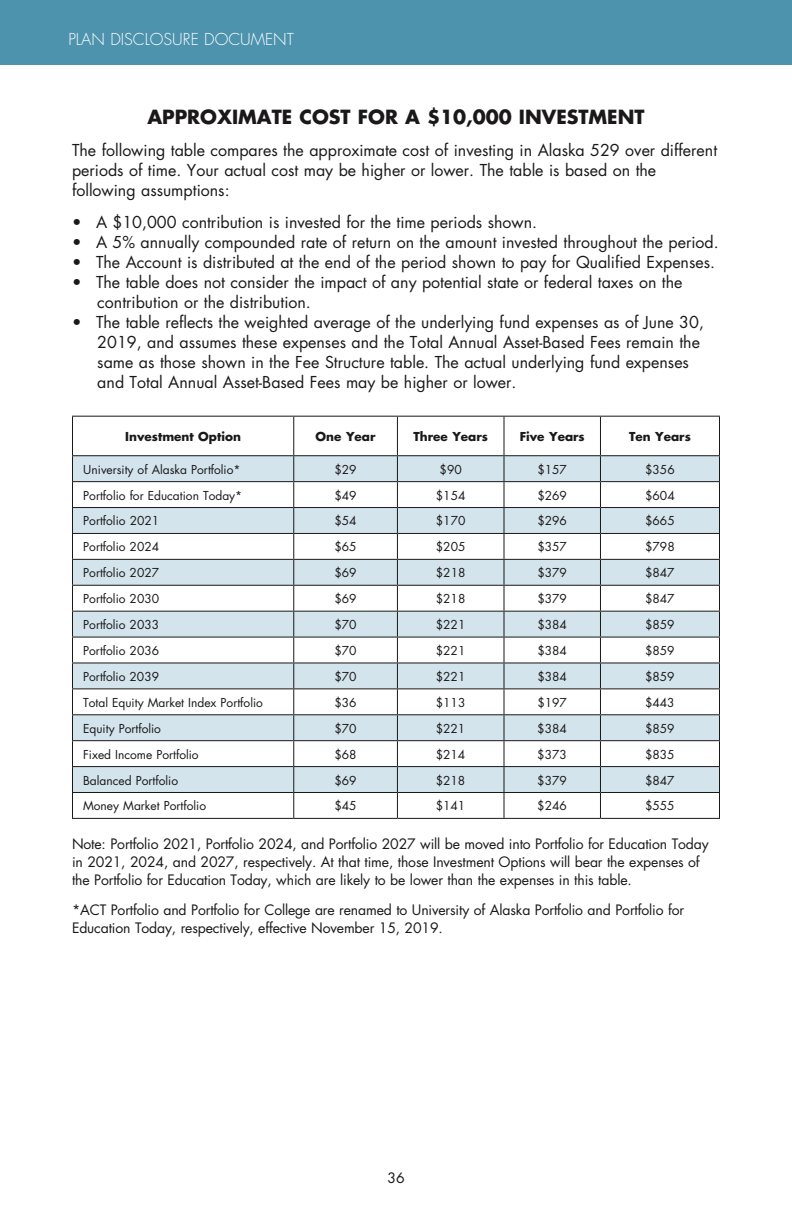
<style>
.page{position:relative;width:792px;height:1224px;background:#fff}
.page>*{position:absolute;margin:0;border:0;box-sizing:border-box;transform-origin:0 0}
.t1{font:700 19px "Futura Std";color:#1a1818}
.t2{font:16px/20px "Futura Std";color:#1a1818}
.t3{font:300 16px "Futura Std";color:#fff}
.t4{font:14px/18px "Futura Std";letter-spacing:-.01em;color:#1a1818}
.t5{font:12px "Futura Std";color:#1a1818}
.t6{font:700 12px "Futura Std";color:#1a1818}
</style>
<div class="page">
<div style="left:0;top:0;width:792px;height:64px;background:#4d93ae"></div>
<svg style="left:72px;top:416px;width:648px;height:402px"></svg>
<hr style="left:72px;top:818px;width:222px;height:1px;background:#1a1818">
<hr style="left:294px;top:818px;width:103px;height:1px;background:#1a1818">
<hr style="left:397px;top:818px;width:107px;height:1px;background:#1a1818">
<hr style="left:504px;top:818px;width:96px;height:1px;background:#1a1818">
<hr style="left:600px;top:818px;width:120px;height:1px;background:#1a1818">
<hr style="left:72px;top:455px;width:222px;height:1px;background:#1a1818">
<hr style="left:294px;top:455px;width:103px;height:1px;background:#1a1818">
<hr style="left:397px;top:455px;width:107px;height:1px;background:#1a1818">
<hr style="left:504px;top:455px;width:96px;height:1px;background:#1a1818">
<hr style="left:600px;top:455px;width:120px;height:1px;background:#1a1818">
<hr style="left:72px;top:533px;width:222px;height:1px;background:#1a1818">
<hr style="left:294px;top:533px;width:103px;height:1px;background:#1a1818">
<hr style="left:397px;top:533px;width:107px;height:1px;background:#1a1818">
<hr style="left:504px;top:533px;width:96px;height:1px;background:#1a1818">
<hr style="left:600px;top:533px;width:120px;height:1px;background:#1a1818">
<hr style="left:72px;top:585px;width:222px;height:1px;background:#1a1818">
<hr style="left:294px;top:585px;width:103px;height:1px;background:#1a1818">
<hr style="left:397px;top:585px;width:107px;height:1px;background:#1a1818">
<hr style="left:504px;top:585px;width:96px;height:1px;background:#1a1818">
<hr style="left:600px;top:585px;width:120px;height:1px;background:#1a1818">
<hr style="left:72px;top:637px;width:222px;height:1px;background:#1a1818">
<hr style="left:294px;top:637px;width:103px;height:1px;background:#1a1818">
<hr style="left:397px;top:637px;width:107px;height:1px;background:#1a1818">
<hr style="left:504px;top:637px;width:96px;height:1px;background:#1a1818">
<hr style="left:600px;top:637px;width:120px;height:1px;background:#1a1818">
<hr style="left:72px;top:662px;width:222px;height:1px;background:#1a1818">
<hr style="left:294px;top:662px;width:103px;height:1px;background:#1a1818">
<hr style="left:397px;top:662px;width:107px;height:1px;background:#1a1818">
<hr style="left:504px;top:662px;width:96px;height:1px;background:#1a1818">
<hr style="left:600px;top:662px;width:120px;height:1px;background:#1a1818">
<hr style="left:72px;top:688px;width:222px;height:1px;background:#1a1818">
<hr style="left:294px;top:688px;width:103px;height:1px;background:#1a1818">
<hr style="left:397px;top:688px;width:107px;height:1px;background:#1a1818">
<hr style="left:504px;top:688px;width:96px;height:1px;background:#1a1818">
<hr style="left:600px;top:688px;width:120px;height:1px;background:#1a1818">
<hr style="left:72px;top:714px;width:222px;height:1px;background:#1a1818">
<hr style="left:294px;top:714px;width:103px;height:1px;background:#1a1818">
<hr style="left:397px;top:714px;width:107px;height:1px;background:#1a1818">
<hr style="left:504px;top:714px;width:96px;height:1px;background:#1a1818">
<hr style="left:600px;top:714px;width:120px;height:1px;background:#1a1818">
<hr style="left:72px;top:766px;width:222px;height:1px;background:#1a1818">
<hr style="left:294px;top:766px;width:103px;height:1px;background:#1a1818">
<hr style="left:397px;top:766px;width:107px;height:1px;background:#1a1818">
<hr style="left:504px;top:766px;width:96px;height:1px;background:#1a1818">
<hr style="left:600px;top:766px;width:120px;height:1px;background:#1a1818">
<p class="t3" style="left:68px;top:30px;width:227px">PLAN DISCLOSURE DOCUMENT</p>
<p class="t1" style="left:147px;top:104px;width:499px">APPROXIMATE COST FOR A $10,000 INVESTMENT</p>
<p class="t2" style="left:72px;top:140px;width:647px">The following table compares the approximate cost of investing in Alaska 529 over different periods of time. Your actual cost may be higher or lower. The table is based on the following assumptions:</p>
<p class="t2" style="left:72px;top:212px;width:467px">• A $10,000 contribution is invested for the time periods shown.</p>
<p class="t2" style="left:72px;top:232px;width:648px">• A 5% annually compounded rate of return on the amount invested throughout the period.</p>
<p class="t2" style="left:72px;top:252px;width:645px">• The Account is distributed at the end of the period shown to pay for Qualified Expenses.</p>
<p class="t2" style="left:97px;top:272px;width:587px;text-indent:-25px">• The table does not consider the impact of any potential state or federal taxes on the contribution or the distribution.</p>
<p class="t2" style="left:97px;top:312px;width:608px;text-indent:-25px">• The table reflects the weighted average of the underlying fund expenses as of June 30, 2019, and assumes these expenses and the Total Annual Asset-Based Fees remain the same as those shown in the Fee Structure table. The actual underlying fund expenses and Total Annual Asset-Based Fees may be higher or lower.</p>
<p class="t6" style="left:125px;top:428px;width:117px">Investment Option</p>
<p class="t6" style="left:316px;top:428px;width:61px">One Year</p>
<p class="t6" style="left:413px;top:428px;width:76px">Three Years</p>
<p class="t6" style="left:520px;top:428px;width:67px">Five Years</p>
<p class="t6" style="left:629px;top:428px;width:63px">Ten Years</p>
<p class="t5" style="left:83px;top:462px;width:159px">University of Alaska Portfolio*</p>
<p class="t5" style="left:335px;top:462px;width:24px">$29</p>
<p class="t5" style="left:440px;top:462px;width:24px">$90</p>
<p class="t5" style="left:537px;top:462px;width:31px">$157</p>
<p class="t5" style="left:645px;top:462px;width:31px">$356</p>
<p class="t5" style="left:83px;top:487px;width:161px">Portfolio for Education Today*</p>
<p class="t5" style="left:334px;top:487px;width:24px">$49</p>
<p class="t5" style="left:436px;top:487px;width:31px">$154</p>
<p class="t5" style="left:537px;top:487px;width:31px">$269</p>
<p class="t5" style="left:645px;top:487px;width:31px">$604</p>
<p class="t5" style="left:83px;top:513px;width:77px">Portfolio 2021</p>
<p class="t5" style="left:334px;top:513px;width:24px">$54</p>
<p class="t5" style="left:436px;top:513px;width:31px">$170</p>
<p class="t5" style="left:537px;top:513px;width:31px">$296</p>
<p class="t5" style="left:645px;top:513px;width:31px">$665</p>
<p class="t5" style="left:83px;top:539px;width:77px">Portfolio 2024</p>
<p class="t5" style="left:334px;top:539px;width:24px">$65</p>
<p class="t5" style="left:436px;top:539px;width:31px">$205</p>
<p class="t5" style="left:537px;top:539px;width:31px">$357</p>
<p class="t5" style="left:645px;top:539px;width:31px">$798</p>
<p class="t5" style="left:83px;top:565px;width:77px">Portfolio 2027</p>
<p class="t5" style="left:334px;top:565px;width:24px">$69</p>
<p class="t5" style="left:436px;top:565px;width:31px">$218</p>
<p class="t5" style="left:537px;top:565px;width:31px">$379</p>
<p class="t5" style="left:645px;top:565px;width:31px">$847</p>
<p class="t5" style="left:83px;top:591px;width:77px">Portfolio 2030</p>
<p class="t5" style="left:334px;top:591px;width:24px">$69</p>
<p class="t5" style="left:436px;top:591px;width:31px">$218</p>
<p class="t5" style="left:537px;top:591px;width:31px">$379</p>
<p class="t5" style="left:645px;top:591px;width:31px">$847</p>
<p class="t5" style="left:83px;top:617px;width:77px">Portfolio 2033</p>
<p class="t5" style="left:334px;top:617px;width:24px">$70</p>
<p class="t5" style="left:436px;top:617px;width:31px">$221</p>
<p class="t5" style="left:537px;top:617px;width:31px">$384</p>
<p class="t5" style="left:645px;top:617px;width:31px">$859</p>
<p class="t5" style="left:83px;top:643px;width:77px">Portfolio 2036</p>
<p class="t5" style="left:334px;top:643px;width:24px">$70</p>
<p class="t5" style="left:436px;top:643px;width:31px">$221</p>
<p class="t5" style="left:537px;top:643px;width:31px">$384</p>
<p class="t5" style="left:645px;top:643px;width:31px">$859</p>
<p class="t5" style="left:83px;top:669px;width:77px">Portfolio 2039</p>
<p class="t5" style="left:334px;top:669px;width:24px">$70</p>
<p class="t5" style="left:436px;top:669px;width:31px">$221</p>
<p class="t5" style="left:537px;top:669px;width:31px">$384</p>
<p class="t5" style="left:645px;top:669px;width:31px">$859</p>
<p class="t5" style="left:83px;top:695px;width:181px">Total Equity Market Index Portfolio</p>
<p class="t5" style="left:334px;top:695px;width:24px">$36</p>
<p class="t5" style="left:436px;top:695px;width:31px">$113</p>
<p class="t5" style="left:537px;top:695px;width:31px">$197</p>
<p class="t5" style="left:645px;top:695px;width:31px">$443</p>
<p class="t5" style="left:83px;top:721px;width:79px">Equity Portfolio</p>
<p class="t5" style="left:334px;top:721px;width:24px">$70</p>
<p class="t5" style="left:436px;top:721px;width:31px">$221</p>
<p class="t5" style="left:537px;top:721px;width:31px">$384</p>
<p class="t5" style="left:645px;top:721px;width:31px">$859</p>
<p class="t5" style="left:83px;top:747px;width:117px">Fixed Income Portfolio</p>
<p class="t5" style="left:334px;top:747px;width:24px">$68</p>
<p class="t5" style="left:436px;top:747px;width:31px">$214</p>
<p class="t5" style="left:537px;top:747px;width:31px">$373</p>
<p class="t5" style="left:645px;top:747px;width:31px">$835</p>
<p class="t5" style="left:83px;top:772px;width:96px">Balanced Portfolio</p>
<p class="t5" style="left:334px;top:772px;width:24px">$69</p>
<p class="t5" style="left:436px;top:772px;width:31px">$218</p>
<p class="t5" style="left:537px;top:772px;width:31px">$379</p>
<p class="t5" style="left:645px;top:772px;width:31px">$847</p>
<p class="t5" style="left:83px;top:798px;width:124px">Money Market Portfolio</p>
<p class="t5" style="left:334px;top:798px;width:24px">$45</p>
<p class="t5" style="left:436px;top:798px;width:31px">$141</p>
<p class="t5" style="left:537px;top:798px;width:31px">$246</p>
<p class="t5" style="left:645px;top:798px;width:31px">$555</p>
<p class="t4" style="left:72px;top:835px;width:638px">Note: Portfolio 2021, Portfolio 2024, and Portfolio 2027 will be moved into Portfolio for Education Today in 2021, 2024, and 2027, respectively. At that time, those Investment Options will bear the expenses of the Portfolio for Education Today, which are likely to be lower than the expenses in this table.</p>
<p class="t4" style="left:72px;top:901px;width:614px">*ACT Portfolio and Portfolio for College are renamed to University of Alaska Portfolio and Portfolio for<br>Education Today, respectively, effective November 15, 2019.</p>
<p class="t4" style="left:387px;top:1169px;width:19px">36</p>
</div>
